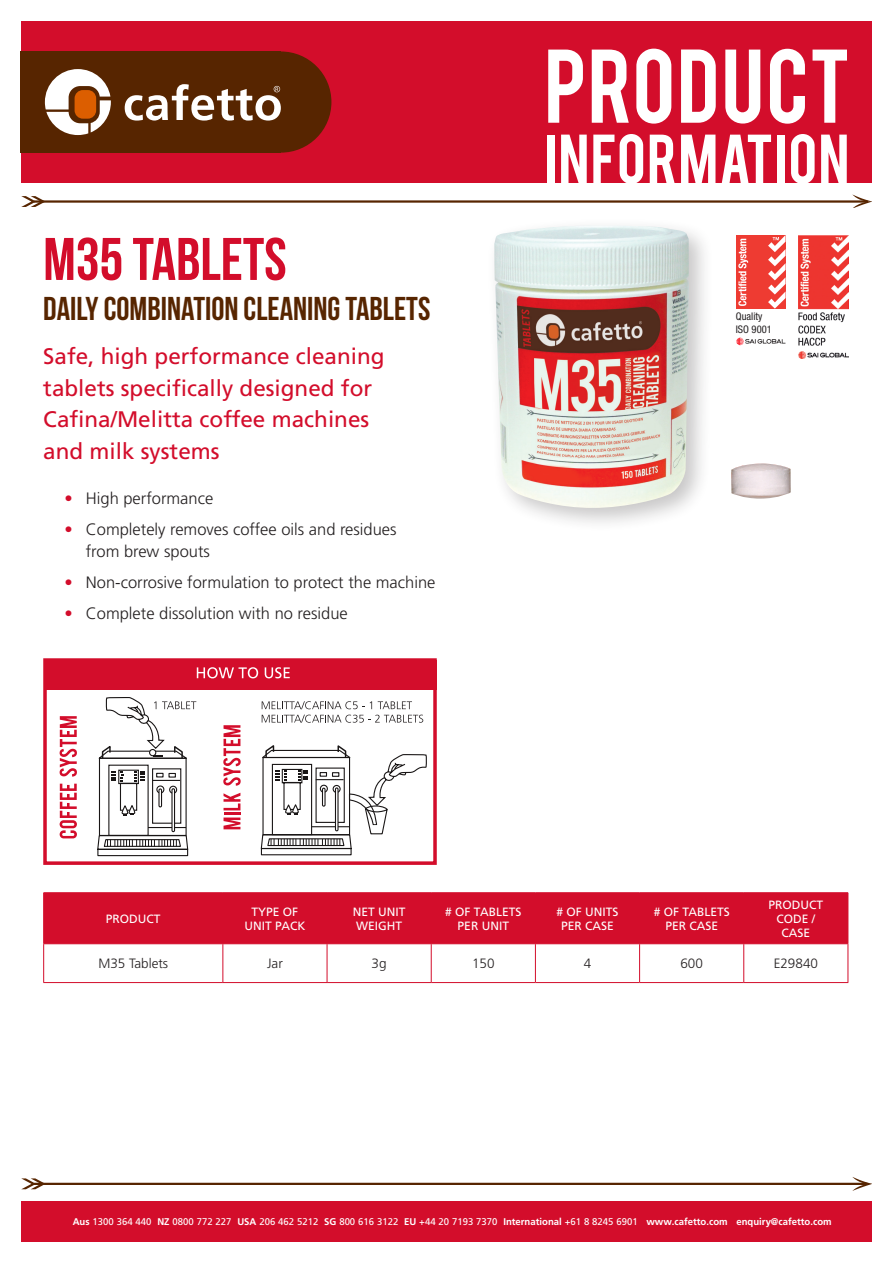
<style>
.page{position:relative;width:893px;height:1263px;background:#fff}
.page>*{position:absolute;margin:0;border:0;box-sizing:border-box;transform-origin:0 0}
.t1{font:82.2px "Bebas";letter-spacing:.02em;color:#fff}
.t2{font:60px "Bebas Neue";color:#d30d2b}
.t3{font:54.75px "Bebas";letter-spacing:.025em;color:#fff}
.t4{font:33px "Bebas Neue";color:#572500}
.t5{font:22.5px/31.5px "Frutiger";color:#d30d2b}
.t6{font:300 16.5px/22.5px "Frutiger";color:#231f20}
.t7{font:300 13.5px "Frutiger";color:#231f20}
.t8{font:12px/14.4px "Frutiger";color:#fff;text-align:center}
.t9{font:condensed 10.5px/12.6px "Helvetica Neue";color:#231f20}
.t10{font:9.75px "Frutiger";color:#fff}
.s1{font-weight:400;color:#d30d2b}
.s2{font-weight:700}
</style>
<div class="page">
<img style="left:731px;top:463px;width:60px;height:36px">
<div style="left:486px;top:218px;width:228px;height:315px;background:#231f20;opacity:.25"></div>
<img style="left:494px;top:226px;width:195px;height:282px">
<div style="left:44px;top:893px;width:804px;height:50px;background:#d30d2b"></div>
<hr style="left:43px;top:893px;width:1px;height:50px;background:#d30d2b">
<hr style="left:43px;top:892px;width:180px;height:1px;background:#d30d2b">
<hr style="left:223px;top:893px;width:1px;height:50px;background:#d30d2b">
<hr style="left:223px;top:892px;width:104px;height:1px;background:#d30d2b">
<hr style="left:327px;top:892px;width:104px;height:1px;background:#d30d2b">
<hr style="left:431px;top:892px;width:104px;height:1px;background:#d30d2b">
<hr style="left:327px;top:893px;width:1px;height:50px;background:#d30d2b">
<hr style="left:431px;top:893px;width:1px;height:50px;background:#d30d2b">
<hr style="left:535px;top:893px;width:1px;height:50px;background:#d30d2b">
<hr style="left:535px;top:892px;width:105px;height:1px;background:#d30d2b">
<hr style="left:639px;top:893px;width:1px;height:50px;background:#d30d2b">
<hr style="left:640px;top:892px;width:104px;height:1px;background:#d30d2b">
<hr style="left:744px;top:892px;width:104px;height:1px;background:#d30d2b">
<hr style="left:743px;top:893px;width:1px;height:50px;background:#d30d2b">
<hr style="left:848px;top:893px;width:1px;height:50px;background:#d30d2b">
<hr style="left:43px;top:944px;width:1px;height:38px;background:#d30d2b">
<hr style="left:43px;top:943px;width:180px;height:1px;background:#d30d2b">
<hr style="left:43px;top:982px;width:180px;height:1px;background:#d30d2b">
<hr style="left:222px;top:944px;width:1px;height:38px;background:#d30d2b">
<hr style="left:223px;top:943px;width:104px;height:1px;background:#d30d2b">
<hr style="left:327px;top:943px;width:104px;height:1px;background:#d30d2b">
<hr style="left:431px;top:943px;width:104px;height:1px;background:#d30d2b">
<hr style="left:327px;top:944px;width:1px;height:38px;background:#d30d2b">
<hr style="left:431px;top:944px;width:1px;height:38px;background:#d30d2b">
<hr style="left:223px;top:982px;width:104px;height:1px;background:#d30d2b">
<hr style="left:327px;top:982px;width:104px;height:1px;background:#d30d2b">
<hr style="left:431px;top:982px;width:104px;height:1px;background:#d30d2b">
<hr style="left:535px;top:944px;width:1px;height:38px;background:#d30d2b">
<hr style="left:535px;top:943px;width:105px;height:1px;background:#d30d2b">
<hr style="left:535px;top:982px;width:105px;height:1px;background:#d30d2b">
<hr style="left:639px;top:944px;width:1px;height:38px;background:#d30d2b">
<hr style="left:640px;top:943px;width:104px;height:1px;background:#d30d2b">
<hr style="left:640px;top:982px;width:104px;height:1px;background:#d30d2b">
<hr style="left:744px;top:943px;width:104px;height:1px;background:#d30d2b">
<hr style="left:743px;top:944px;width:1px;height:38px;background:#d30d2b">
<hr style="left:848px;top:944px;width:1px;height:38px;background:#d30d2b">
<hr style="left:744px;top:982px;width:104px;height:1px;background:#d30d2b">
<div style="left:21px;top:21px;width:851px;height:162px;background:#d30d2b"></div>
<div style="left:21px;top:1201px;width:851px;height:41px;background:#d30d2b"></div>
<div style="left:21px;top:51px;width:260px;height:102px;background:#572500"></div>
<div style="left:230px;top:51px;width:101px;height:102px;background:#572500;border-radius:50%"></div>
<svg style="left:45px;top:69px;width:66px;height:66px"></svg>
<div style="left:75px;top:90px;width:21px;height:29px;background:#dc5e00;border-radius:8px"></div>
<svg style="left:125px;top:84px;width:156px;height:37px"></svg>
<hr style="left:34px;top:200px;width:833px;height:3px;background:#572500">
<svg style="left:21px;top:196px;width:25px;height:11px"></svg>
<svg style="left:852px;top:195px;width:20px;height:13px"></svg>
<hr style="left:34px;top:1183px;width:833px;height:2px;background:#572500">
<svg style="left:21px;top:1178px;width:25px;height:11px"></svg>
<svg style="left:852px;top:1177px;width:20px;height:13px"></svg>
<img style="left:798px;top:235px;width:50px;height:124px">
<div style="left:736px;top:235px;width:49px;height:74px;background:#ee3b32"></div>
<svg style="left:738px;top:239px;width:10px;height:67px"></svg>
<svg style="left:768px;top:235px;width:18px;height:74px"></svg>
<svg style="left:736px;top:338px;width:49px;height:7px"></svg>
<div style="left:43px;top:658px;width:394px;height:207px;border:4px solid #d30d2b"></div>
<div style="left:45px;top:660px;width:392px;height:29px;background:#d30d2b"></div>
<svg style="left:197px;top:667px;width:61px;height:11px"></svg>
<svg style="left:265px;top:667px;width:25px;height:11px"></svg>
<svg style="left:60px;top:784px;width:17px;height:54px"></svg>
<svg style="left:60px;top:716px;width:17px;height:61px"></svg>
<svg style="left:224px;top:793px;width:16px;height:36px"></svg>
<svg style="left:223px;top:725px;width:18px;height:61px"></svg>
<svg style="left:260px;top:745px;width:167px;height:111px"></svg>
<svg style="left:97px;top:697px;width:99px;height:160px"></svg>
<svg style="left:262px;top:701px;width:110px;height:8px"></svg>
<svg style="left:378px;top:701px;width:34px;height:8px"></svg>
<svg style="left:262px;top:715px;width:161px;height:8px"></svg>
<p class="t2" style="left:43px;top:226px;width:245px">M35 TABLETS</p>
<p class="t4" style="left:43px;top:290px;width:389px">DAILY COMBINATION CLEANING TABLETS</p>
<p class="t5" style="left:43px;top:340px;width:343px">Safe, high performance cleaning tablets specifically designed for<br>Cafina/Melitta coffee machines and milk systems</p>
<p class="t6" style="left:65px;top:487px;width:150px"><span class="s1">•</span> High performance</p>
<p class="t6" style="left:86px;top:518px;width:312px;text-indent:-21px"><span class="s1">•</span> Completely removes coffee oils and residues from brew spouts</p>
<p class="t6" style="left:65px;top:571px;width:372px"><span class="s1">•</span> Non-corrosive formulation to protect the machine</p>
<p class="t6" style="left:65px;top:602px;width:285px"><span class="s1">•</span> Complete dissolution with no residue</p>
<p class="t1" style="left:544px;top:26px;width:308px">PRODUCT</p>
<p class="t3" style="left:544px;top:119px;width:306px">INFORMATION</p>
<p class="t9" style="left:736px;top:310px;width:37px">Quality<br>ISO 9001</p>
<p class="t8" style="left:106px;top:911px;width:56px">PRODUCT</p>
<p class="t8" style="left:244px;top:904px;width:62px">TYPE OF<br>UNIT PACK</p>
<p class="t8" style="left:353px;top:904px;width:54px;text-align:left">NET UNIT<br>WEIGHT</p>
<p class="t8" style="left:445px;top:904px;width:78px"># OF TABLETS<br>PER UNIT</p>
<p class="t8" style="left:556px;top:904px;width:64px"># OF UNITS<br>PER CASE</p>
<p class="t8" style="left:654px;top:904px;width:78px"># OF TABLETS<br>PER CASE</p>
<p class="t8" style="left:768px;top:897px;width:56px">PRODUCT<br>CODE /<br>CASE</p>
<p class="t7" style="left:98px;top:956px;width:71px">M35 Tablets</p>
<p class="t7" style="left:267px;top:956px;width:17px">Jar</p>
<p class="t7" style="left:372px;top:956px;width:17px">3g</p>
<p class="t7" style="left:472px;top:956px;width:24px">150</p>
<p class="t7" style="left:584px;top:956px;width:9px">4</p>
<p class="t7" style="left:680px;top:956px;width:24px">600</p>
<p class="t7" style="left:774px;top:956px;width:46px">E29840</p>
<p class="t10" style="left:73px;top:1216px;width:760px"><span class="s2">Aus</span> 1300 364 440 <span class="s2">NZ</span> 0800 772 227 <span class="s2">USA</span> 206 462 5212 <span class="s2">SG</span> 800 616 3122 <span class="s2">EU</span> +44 20 7193 7370 <span class="s2">International</span> +61 8 8245 6901 <span class="s2">www.cafetto.com enquiry@cafetto.com</span></p>
</div>
